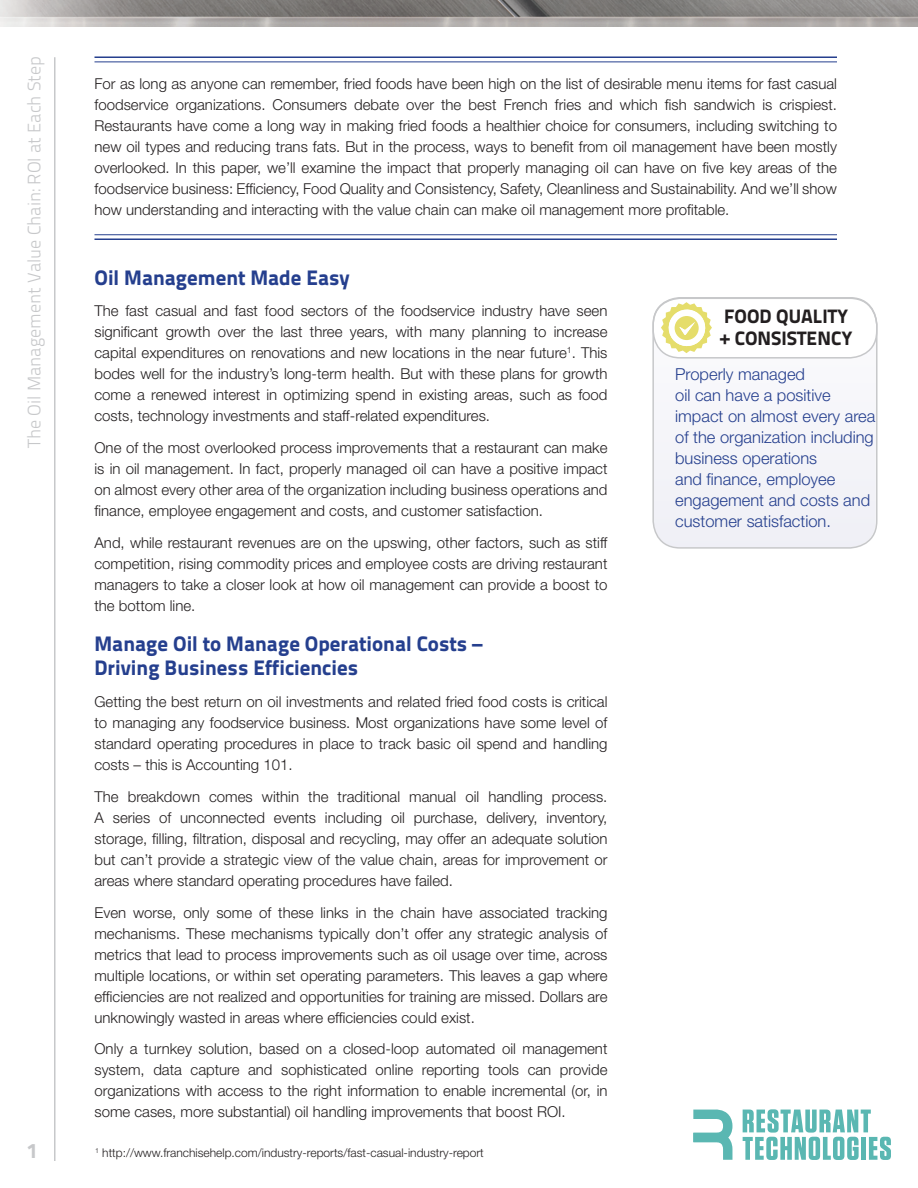
<style>
.page{position:relative;width:918px;height:1188px;background:#fff}
.page>*{position:absolute;margin:0;border:0;box-sizing:border-box;transform-origin:0 0}
.t1{font:21px/24px "Titillium Text 22 L 999 wt";color:#253f8e}
.t2{font:21px "Titillium Text 22 L 999 wt";color:#c7c8ca}
.t3{font:19.5px/22.6px "Titillium Text 22 L 999 wt";color:#231f20}
.t4{font:18px "Titillium Text 22 L 250 wt";color:#c7c8ca}
.t5{font:300 16.5px/21px "Helvetica Neue LT Std";color:#253f8e}
.t6{font:300 15px/21px "Helvetica Neue LT Std";color:#231f20;text-align:justify}
.t7{font:300 12px "Helvetica Neue LT Std";color:#231f20}
</style>
<div class="page">
<div style="left:653px;top:299px;width:223px;height:249px;background:#f4f4f9;border-radius:27px"></div>
<div style="left:653px;top:298px;width:224px;height:60px;background:#fff;border-radius:27px"></div>
<div style="left:652px;top:298px;width:225px;height:61px;border:2px solid #c7c8ca;border-radius:27px"></div>
<img style="left:0;top:0;width:918px;height:27px">
<hr style="left:94px;top:56px;width:743px;height:2px;background:#253f8e">
<hr style="left:94px;top:62px;width:743px;height:1px;background:#253f8e">
<hr style="left:94px;top:239px;width:743px;height:1px;background:#253f8e">
<hr style="left:94px;top:234px;width:743px;height:1px;background:#253f8e">
<hr style="left:54px;top:57px;width:2px;height:1104px;background:#c7c8ca">
<svg style="left:743px;top:1109px;width:148px;height:51px"></svg>
<svg style="left:693px;top:1109px;width:40px;height:51px"></svg>
<div style="left:652px;top:297px;width:225px;height:252px;border:2px solid #c7c8ca;border-radius:27px"></div>
<svg style="left:661px;top:302px;width:51px;height:51px"></svg>
<p class="t4" style="left:21px;top:448px;width:394px;rotate:-90deg">The Oil Management Value Chain: ROI at Each Step</p>
<p class="t6" style="left:94px;top:73px;width:744px">For as long as anyone can remember, fried foods have been high on the list of desirable menu items for fast casual foodservice organizations. Consumers debate over the best French fries and which fish sandwich is crispiest.<br>Restaurants have come a long way in making fried foods a healthier choice for consumers, including switching to new oil types and reducing trans fats. But in the process, ways to benefit from oil management have been mostly overlooked. In this paper, we’ll examine the impact that properly managing oil can have on five key areas of the foodservice business: Efficiency, Food Quality and Consistency, Safety, Cleanliness and Sustainability. And we’ll show how understanding and interacting with the value chain can make oil management more profitable.</p>
<h1 class="t1" style="left:94px;top:264px;width:257px">Oil Management Made Easy</h1>
<p class="t6" style="left:94px;top:300px;width:515px">The fast casual and fast food sectors of the foodservice industry have seen significant growth over the last three years, with many planning to increase capital expenditures on renovations and new locations in the near future<sup>1</sup>. This bodes well for the industry’s long-term health. But with these plans for growth come a renewed interest in optimizing spend in existing areas, such as food costs, technology investments and staff-related expenditures.</p>
<p class="t6" style="left:95px;top:437px;width:515px">One of the most overlooked process improvements that a restaurant can make is in oil management. In fact, properly managed oil can have a positive impact on almost every other area of the organization including business operations and finance, employee engagement and costs, and customer satisfaction.</p>
<p class="t6" style="left:95px;top:532px;width:515px">And, while restaurant revenues are on the upswing, other factors, such as stiff competition, rising commodity prices and employee costs are driving restaurant managers to take a closer look at how oil management can provide a boost to the bottom line.</p>
<h1 class="t1" style="left:94px;top:631px;width:390px">Manage Oil to Manage Operational Costs –<br>Driving Business Efficiencies</h1>
<p class="t6" style="left:94px;top:691px;width:515px">Getting the best return on oil investments and related fried food costs is critical to managing any foodservice business. Most organizations have some level of standard operating procedures in place to track basic oil spend and handling costs – this is Accounting 101.</p>
<p class="t6" style="left:94px;top:786px;width:515px">The breakdown comes within the traditional manual oil handling process.<br>A series of unconnected events including oil purchase, delivery, inventory, storage, filling, filtration, disposal and recycling, may offer an adequate solution but can’t provide a strategic view of the value chain, areas for improvement or areas where standard operating procedures have failed.</p>
<p class="t6" style="left:94px;top:902px;width:515px">Even worse, only some of these links in the chain have associated tracking mechanisms. These mechanisms typically don’t offer any strategic analysis of metrics that lead to process improvements such as oil usage over time, across multiple locations, or within set operating parameters. This leaves a gap where efficiencies are not realized and opportunities for training are missed. Dollars are unknowingly wasted in areas where efficiencies could exist.</p>
<p class="t6" style="left:94px;top:1038px;width:515px">Only a turnkey solution, based on a closed-loop automated oil management system, data capture and sophisticated online reporting tools can provide organizations with access to the right information to enable incremental (or, in some cases, more substantial) oil handling improvements that boost ROI.</p>
<h2 class="t3" style="left:720px;top:303px;width:134px">FOOD QUALITY + CONSISTENCY</h2>
<p class="t5" style="left:675px;top:363px;width:202px">Properly managed<br>oil can have a positive impact on almost every area of the organization including business operations<br>and finance, employee engagement and costs and customer satisfaction.</p>
<h1 class="t2" style="left:27px;top:1134px;width:13px">1</h1>
<p class="t7" style="left:95px;top:1145px;width:390px"><sup>1</sup> http://www.franchisehelp.com/industry-reports/fast-casual-industry-report</p>
</div>
